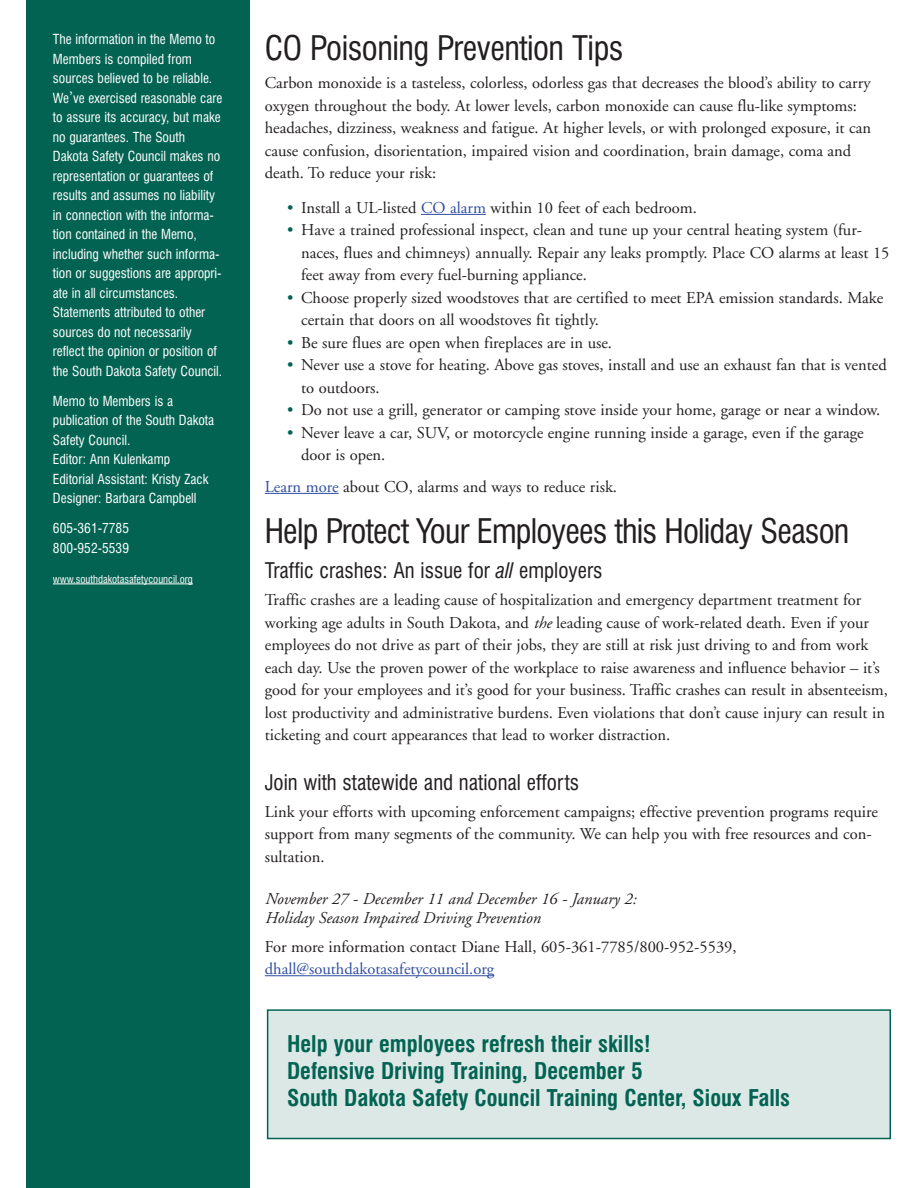
<style>
.page{position:relative;width:918px;height:1188px;background:#fff}
.page>*{position:absolute;margin:0;border:0;box-sizing:border-box;transform-origin:0 0}
.t1{font:condensed 33px "Swiss 721 BT";letter-spacing:-.025em;color:#231f20}
.t2{font:700 condensed 22.5px/27px "Swiss 721 BT";color:#036353}
.t3{font:condensed 21px "Swiss 721 BT";color:#231f20}
.t4{font:16.5px/22.5px "Adobe Garamond";color:#231f20}
.t5{font:italic 16.5px/19.5px "Adobe Garamond";color:#231f20}
.t6{font:16.5px "Adobe Garamond";color:#2f4ea1}
.t7{font:condensed 13.5px/19.5px "Swiss 721 BT";color:#fff}
.t8{font:condensed 10.5px "Swiss 721 BT";color:#fff}
.s1{font-family:"Adobe Garamond";font-stretch:normal;font-size:16.5px}
.s2{color:#036353}
.s3{color:#2f4ea1}
.s4{font-style:italic}
</style>
<div class="page">
<div style="left:26px;top:0;width:224px;height:1188px;background:#036353"></div>
<hr style="left:53px;top:584px;width:140px;height:1px;background:#fff">
<hr style="left:265px;top:975px;width:229px;height:1px;background:#2f4ea1">
<hr style="left:421px;top:214px;width:65px;height:1px;background:#2f4ea1">
<hr style="left:265px;top:493px;width:74px;height:1px;background:#2f4ea1">
<div style="left:268px;top:1011px;width:622px;height:127px;background:#dbe8e6"></div>
<div style="left:267px;top:1009px;width:624px;height:130px;border:2px solid #036353"></div>
<p class="t7" style="left:53px;top:31px;width:171px">The information in the Memo to<br>Members is compiled from sources believed to be reliable.<br>We<span class="s1">’</span>ve exercised reasonable care to assure its accuracy, but make no guarantees. The South<br>Dakota Safety Council makes no representation or guarantees of results and assumes no liability in connection with the informa&shy;tion contained in the Memo, including whether such informa&shy;tion or suggestions are appropri&shy;ate in all circumstances.<br>Statements attributed to other sources do not necessarily reflect the opinion or position of the South Dakota Safety Council.</p>
<p class="t7" style="left:53px;top:392px;width:163px">Memo to Members is a publication of the South Dakota<br>Safety Council.<br>Editor: Ann Kulenkamp<br>Editorial Assistant: Kristy Zack<br>Designer: Barbara Campbell</p>
<p class="t7" style="left:53px;top:520px;width:78px">605-361-7785<br>800-952-5539</p>
<p class="t8" style="left:53px;top:575px;width:142px">www.southdakotasafetycouncil.org</p>
<h1 class="t1" style="left:265px;top:35px;width:360px">CO Poisoning Prevention Tips</h1>
<p class="t4" style="left:265px;top:73px;width:608px">Carbon monoxide is a tasteless, colorless, odorless gas that decreases the blood’s ability to carry oxygen throughout the body. At lower levels, carbon monoxide can cause flu-like symptoms: headaches, dizziness, weakness and fatigue. At higher levels, or with prolonged exposure, it can cause confusion, disorientation, impaired vision and coordination, brain damage, coma and death. To reduce your risk:</p>
<p class="t4" style="left:287px;top:198px;width:411px"><span class="s2">•</span> Install a UL-listed <span class="s3">CO alarm</span> within 10 feet of each bedroom.</p>
<p class="t4" style="left:301px;top:220px;width:590px;text-indent:-14px"><span class="s2">•</span> Have a trained professional inspect, clean and tune up your central heating system (fur&shy;naces, flues and chimneys) annually. Repair any leaks promptly. Place CO alarms at least 15 feet away from every fuel-burning appliance.</p>
<p class="t4" style="left:301px;top:288px;width:584px;text-indent:-14px"><span class="s2">•</span> Choose properly sized woodstoves that are certified to meet EPA emission standards. Make certain that doors on all woodstoves fit tightly.</p>
<p class="t4" style="left:287px;top:333px;width:326px"><span class="s2">•</span> Be sure flues are open when fireplaces are in use.</p>
<p class="t4" style="left:301px;top:355px;width:587px;text-indent:-14px"><span class="s2">•</span> Never use a stove for heating. Above gas stoves, install and use an exhaust fan that is vented to outdoors.</p>
<p class="t4" style="left:287px;top:400px;width:595px"><span class="s2">•</span> Do not use a grill, generator or camping stove inside your home, garage or near a window.</p>
<p class="t4" style="left:301px;top:423px;width:564px;text-indent:-14px"><span class="s2">•</span> Never leave a car, SUV, or motorcycle engine running inside a garage, even if the garage door is open.</p>
<p class="t4" style="left:265px;top:477px;width:354px"><span class="s3">Learn more</span> about CO, alarms and ways to reduce risk.</p>
<h1 class="t1" style="left:265px;top:518px;width:586px">Help Protect Your Employees this Holiday Season</h1>
<p class="t3" style="left:265px;top:562px;width:339px">Traffic crashes: An issue for <span class="s4">all</span> employers</p>
<p class="t4" style="left:265px;top:590px;width:625px">Traffic crashes are a leading cause of hospitalization and emergency department treatment for working age adults in South Dakota, and <span class="s4">the</span> leading cause of work-related death. Even if your employees do not drive as part of their jobs, they are still at risk just driving to and from work each day. Use the proven power of the workplace to raise awareness and influence behavior – it’s good for your employees and it’s good for your business. Traffic crashes can result in absenteeism, lost productivity and administrative burdens. Even violations that don’t cause injury can result in ticketing and court appearances that lead to worker distraction.</p>
<p class="t3" style="left:265px;top:774px;width:316px">Join with statewide and national efforts</p>
<p class="t4" style="left:265px;top:802px;width:615px">Link your efforts with upcoming enforcement campaigns; effective prevention programs require support from many segments of the community. We can help you with free resources and con&shy;sultation.</p>
<p class="t5" style="left:265px;top:890px;width:373px">November 27 - December 11 and December 16 - January 2:<br>Holiday Season Impaired Driving Prevention</p>
<p class="t4" style="left:265px;top:937px;width:473px">For more information contact Diane Hall, 605-361-7785/800-952-5539,</p>
<p class="t6" style="left:265px;top:962px;width:231px">dhall@southdakotasafetycouncil.org</p>
<h2 class="t2" style="left:287px;top:1033px;width:505px">Help your employees refresh their skills!<br>Defensive Driving Training, December 5<br>South Dakota Safety Council Training Center, Sioux Falls</h2>
</div>
